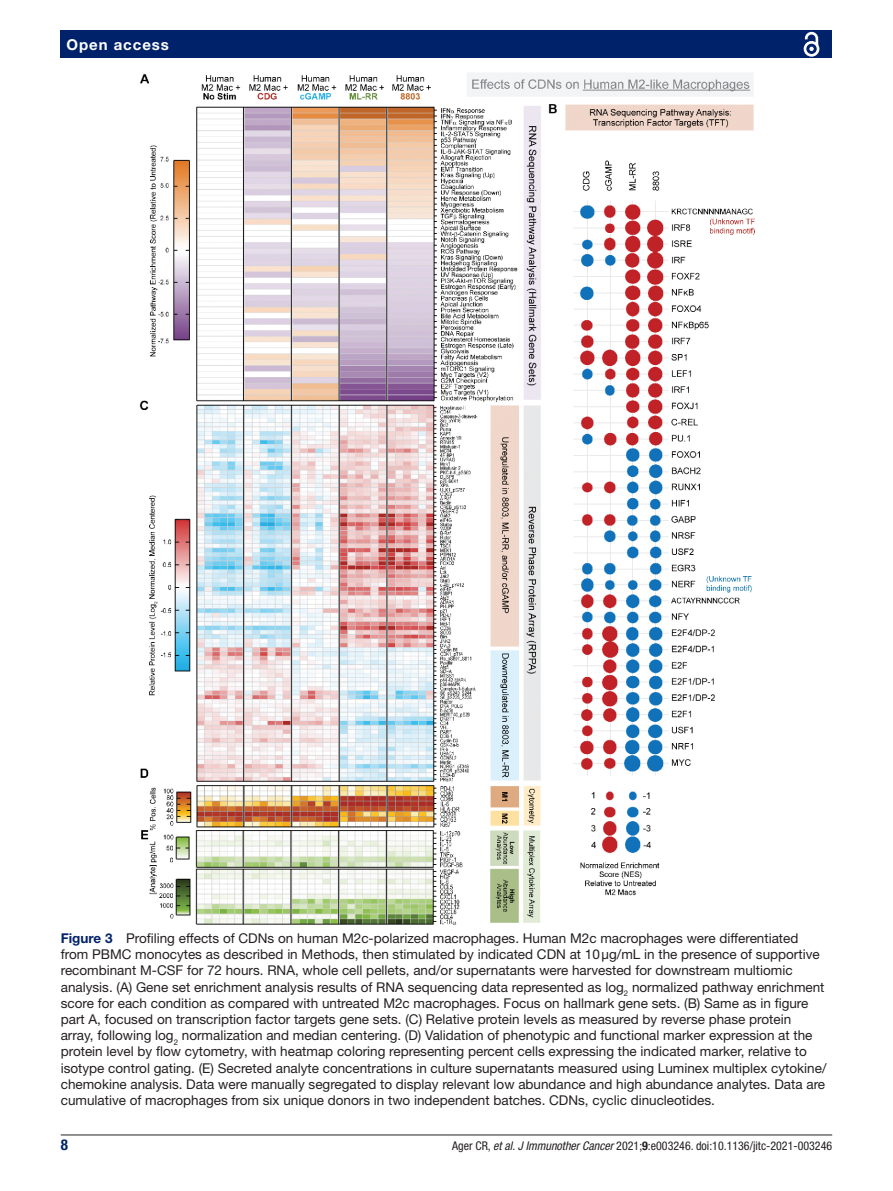
<style>
.page{position:relative;width:893px;height:1191px;background:#fff}
.page>*{position:absolute;margin:0;border:0;box-sizing:border-box;transform-origin:0 0}
.t1{font:700 15px "Helvetica Neue LT Std";letter-spacing:.065em;color:#fff}
.t2{font:700 condensed 15px "Helvetica Neue LT Std";color:#00226b}
.t3{font:13.5px/16.2px "Helvetica Neue LT Std";color:#231f20}
.t4{font:condensed 12px "Helvetica Neue LT Std";color:#231f20}
.s1{font-weight:700;color:#00226b}
.s2{font-style:italic}
.s3{font-weight:700}
</style>
<div class="page">
<hr style="left:61px;top:1134px;width:771px;height:1px;background:#231f20">
<div style="left:61px;top:31px;width:771px;height:27px;background:#00226b"></div>
<svg style="left:803px;top:31px;width:17px;height:26px"></svg>
<img style="left:139px;top:73px;width:615px;height:852px">
<p class="t1" style="left:66px;top:35px;width:104px">Open access</p>
<p class="t3" style="left:61px;top:930px;width:767px"><span class="s1">Figure 3</span> Profiling effects of CDNs on human M2c-polarized macrophages. Human M2c macrophages were differentiated from PBMC monocytes as described in Methods, then stimulated by indicated CDN at 10µg/mL in the presence of supportive recombinant M-CSF for 72 hours. RNA, whole cell pellets, and/or supernatants were harvested for downstream multiomic analysis. (A) Gene set enrichment analysis results of RNA sequencing data represented as log<sub>2</sub> normalized pathway enrichment score for each condition as compared with untreated M2c macrophages. Focus on hallmark gene sets. (B) Same as in figure part A, focused on transcription factor targets gene sets. (C) Relative protein levels as measured by reverse phase protein array, following log<sub>2</sub> normalization and median centering. (D) Validation of phenotypic and functional marker expression at the protein level by flow cytometry, with heatmap coloring representing percent cells expressing the indicated marker, relative to isotype control gating. (E) Secreted analyte concentrations in culture supernatants measured using Luminex multiplex cytokine/ chemokine analysis. Data were manually segregated to display relevant low abundance and high abundance analytes. Data are cumulative of macrophages from six unique donors in two independent batches. CDNs, cyclic dinucleotides.</p>
<p class="t2" style="left:61px;top:1135px;width:9px">8</p>
<p class="t4" style="left:452px;top:1138px;width:382px">Ager CR, <span class="s2">et al</span>. <span class="s2">J Immunother Cancer</span> 2021;<span class="s3">9</span>:e003246. doi:10.1136/jitc-2021-003246</p>
</div>
